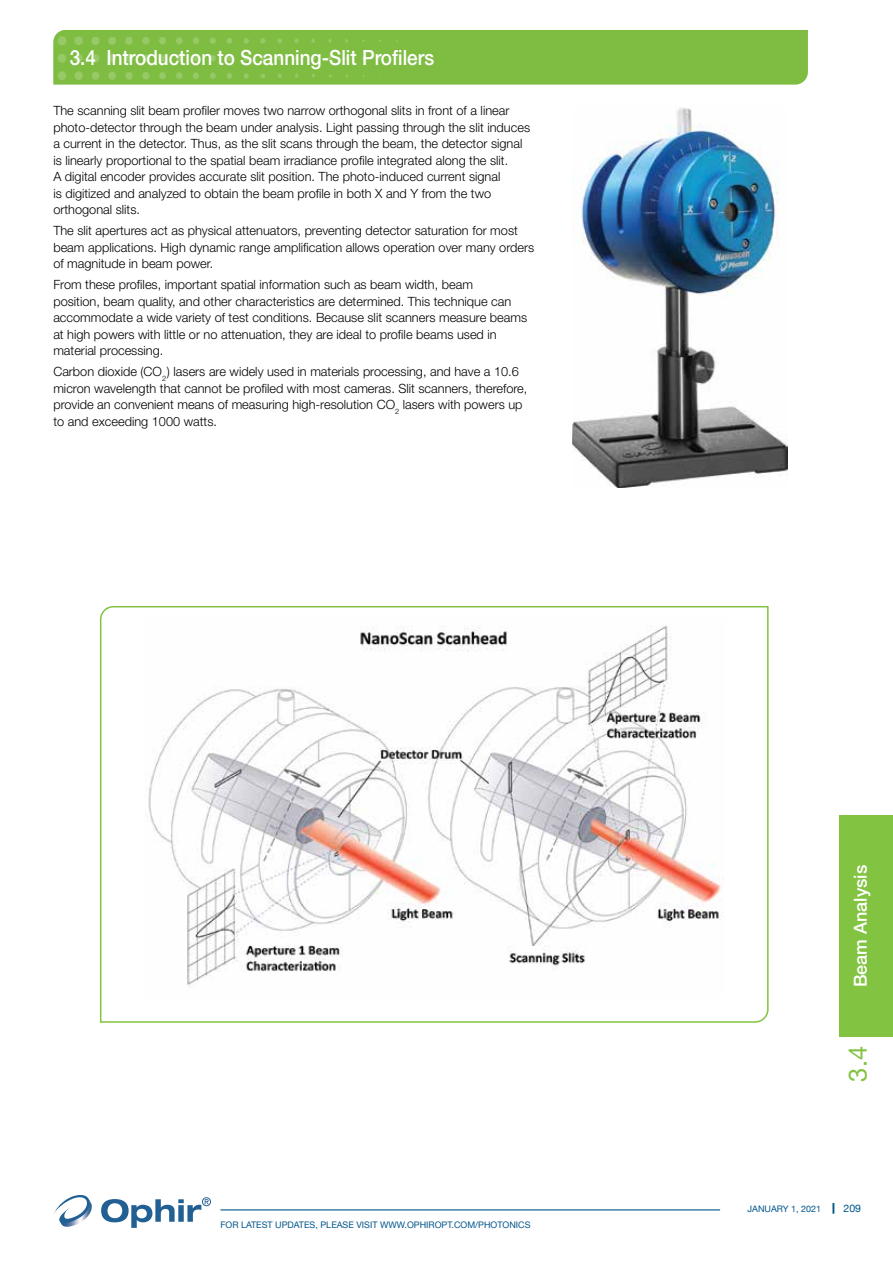
<style>
.page{position:relative;width:893px;height:1263px;background:#fff}
.page>*{position:absolute;margin:0;border:0;box-sizing:border-box;transform-origin:0 0}
.t1{font:25.5px "Helvetica Neue LT Std";color:#82c341}
.t2{font:500 21px "Helvetica Neue LT Std";color:#fff;scale:.9 1}
.t3{font:500 18px "Helvetica Neue LT Std";color:#fff}
.t4{font:300 12.75px/16.5px "Helvetica Neue LT Std";color:#000}
.t5{font:10.5px "Helvetica Neue";color:#00558b}
.t6{font:9px "Helvetica Neue";color:#00558b}
</style>
<div class="page">
<svg style="left:101px;top:1197px;width:110px;height:31px"></svg>
<svg style="left:54px;top:1195px;width:38px;height:31px"></svg>
<hr style="left:220px;top:1209px;width:500px;height:1px;background:#00558b">
<svg style="left:832px;top:1203px;width:2px;height:11px"></svg>
<svg style="left:99px;top:606px;width:670px;height:417px"></svg>
<div style="left:53px;top:30px;width:755px;height:55px;background:#7ebc42"></div>
<img style="left:55px;top:30px;width:348px;height:55px">
<img style="left:572px;top:107px;width:216px;height:381px">
<img style="left:144px;top:618px;width:580px;height:379px">
<div style="left:839px;top:815px;width:54px;height:222px;background:#82c341"></div>
<h2 class="t2" style="left:70px;top:45px;width:407px">3.4 Introduction to Scanning-Slit Profilers</h2>
<p class="t4" style="left:53px;top:102px;width:478px">The scanning slit beam profiler moves two narrow orthogonal slits in front of a linear photo-detector through the beam under analysis. Light passing through the slit induces a current in the detector. Thus, as the slit scans through the beam, the detector signal is linearly proportional to the spatial beam irradiance profile integrated along the slit.<br>A digital encoder provides accurate slit position. The photo-induced current signal<br>is digitized and analyzed to obtain the beam profile in both X and Y from the two orthogonal slits.</p>
<p class="t4" style="left:53px;top:222px;width:482px">The slit apertures act as physical attenuators, preventing detector saturation for most beam applications. High dynamic range amplification allows operation over many orders of magnitude in beam power.</p>
<p class="t4" style="left:53px;top:276px;width:475px">From these profiles, important spatial information such as beam width, beam<br>position, beam quality, and other characteristics are determined. This technique can accommodate a wide variety of test conditions. Because slit scanners measure beams at high powers with little or no attenuation, they are ideal to profile beams used in material processing.</p>
<p class="t4" style="left:53px;top:363px;width:476px">Carbon dioxide (CO<sub>2</sub>) lasers are widely used in materials processing, and have a 10.6 micron wavelength that cannot be profiled with most cameras. Slit scanners, therefore, provide an convenient means of measuring high-resolution CO<sub>2</sub> lasers with powers up to and exceeding 1000 watts.</p>
<p class="t6" style="left:220px;top:1218px;width:312px">FOR LATEST UPDATES, PLEASE VISIT WWW.OPHIROPT.COM/PHOTONICS</p>
<h3 class="t3" style="left:850px;top:987px;width:124px;rotate:-90deg">Beam Analysis</h3>
<h1 class="t1" style="left:843px;top:1081px;width:37px;rotate:-90deg">3.4</h1>
<p class="t6" style="left:748px;top:1202px;width:75px">JANUARY 1, 2021</p>
<p class="t5" style="left:844px;top:1201px;width:19px">209</p>
</div>
